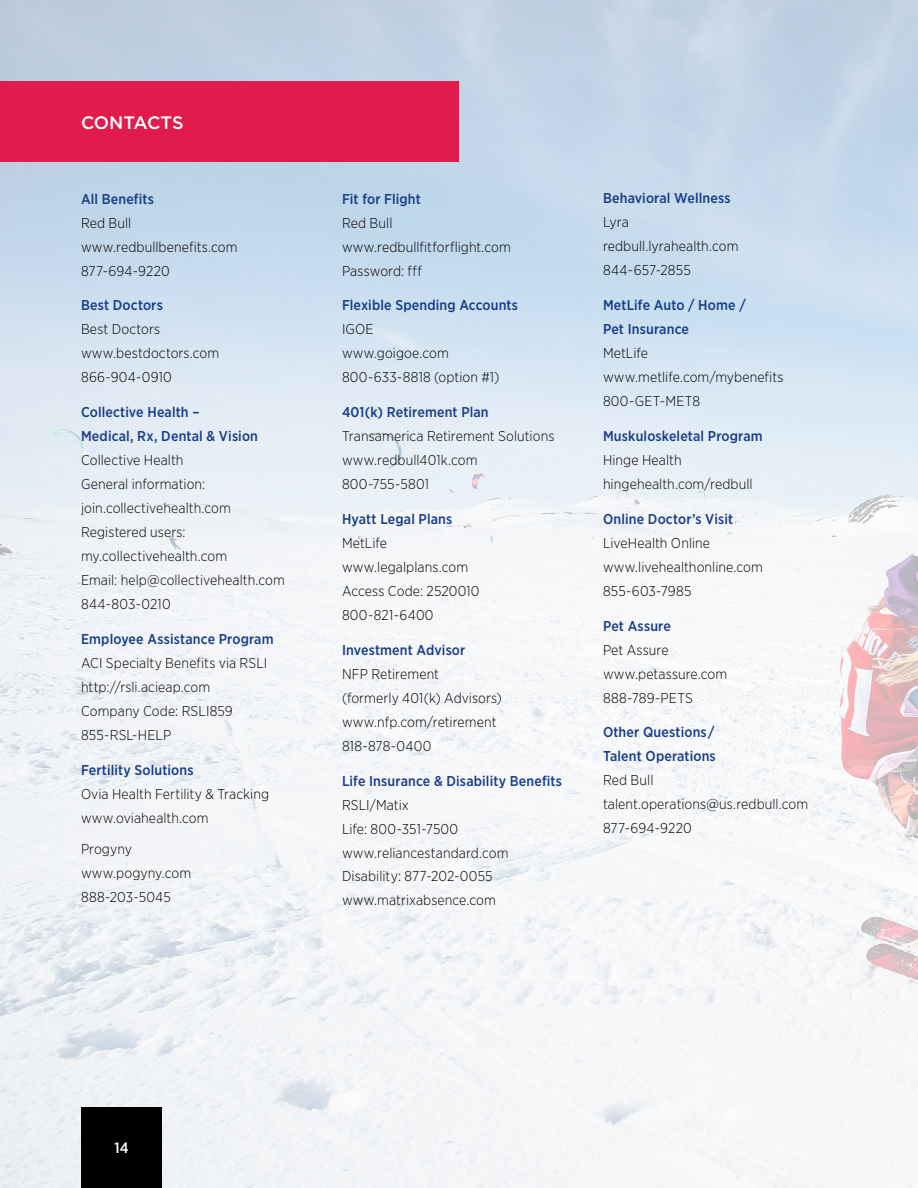
<style>
.page{position:relative;width:918px;height:1188px;background:#fff}
.page>*{position:absolute;margin:0;border:0;box-sizing:border-box;transform-origin:0 0}
.t1{font:500 18px "Gotham";letter-spacing:-.005em;color:#fff}
.t2{font:500 15px "Gotham Narrow";color:#fff}
.t3{font:300 14.25px/24px "Gotham Narrow";letter-spacing:.005em;color:#000}
.t4{font:500 14.25px/24px "Gotham Narrow";letter-spacing:.01em;color:#153b8b}
</style>
<div class="page">
<img style="left:0;top:0;width:918px;height:1188px">
<div style="left:81px;top:1107px;width:81px;height:81px;background:#000"></div>
<div style="left:0;top:81px;width:459px;height:81px;background:#e21b4d"></div>
<p class="t1" style="left:81px;top:111px;width:104px">CONTACTS</p>
<p class="t4" style="left:81px;top:187px;width:75px">All Benefits</p>
<p class="t3" style="left:81px;top:211px;width:158px">Red Bull www.redbullbenefits.com<br>877-694-9220</p>
<p class="t4" style="left:81px;top:293px;width:83px">Best Doctors</p>
<p class="t3" style="left:81px;top:317px;width:140px">Best Doctors www.bestdoctors.com<br>866-904-0910</p>
<p class="t4" style="left:81px;top:400px;width:179px">Collective Health –<br>Medical, Rx, Dental &amp; Vision</p>
<p class="t3" style="left:81px;top:448px;width:205px">Collective Health<br>General information: join.collectivehealth.com<br>Registered users: my.collectivehealth.com<br>Email: help@collectivehealth.com<br>844-803-0210</p>
<p class="t4" style="left:81px;top:627px;width:194px">Employee Assistance Program</p>
<p class="t3" style="left:81px;top:651px;width:188px">ACI Specialty Benefits via RSLI http://rsli.acieap.com<br>Company Code: RSLI859<br>855-RSL-HELP</p>
<p class="t4" style="left:81px;top:758px;width:114px">Fertility Solutions</p>
<p class="t3" style="left:81px;top:782px;width:190px">Ovia Health Fertility &amp; Tracking www.oviahealth.com</p>
<p class="t3" style="left:81px;top:836px;width:112px">Progyny www.pogyny.com<br>888-203-5045</p>
<p class="t4" style="left:342px;top:186px;width:80px">Fit for Flight</p>
<p class="t3" style="left:342px;top:210px;width:170px">Red Bull www.redbullfitforflight.com<br>Password: fff</p>
<p class="t4" style="left:342px;top:293px;width:178px">Flexible Spending Accounts</p>
<p class="t3" style="left:342px;top:317px;width:159px">IGOE<br>www.goigoe.com<br>800-633-8818 (option #1)</p>
<p class="t4" style="left:342px;top:400px;width:148px">401(k) Retirement Plan</p>
<p class="t3" style="left:342px;top:424px;width:214px">Transamerica Retirement Solutions www.redbull401k.com<br>800-755-5801</p>
<p class="t4" style="left:342px;top:507px;width:112px">Hyatt Legal Plans</p>
<p class="t3" style="left:342px;top:531px;width:139px">MetLife www.legalplans.com<br>Access Code: 2520010<br>800-821-6400</p>
<p class="t4" style="left:342px;top:638px;width:125px">Investment Advisor</p>
<p class="t3" style="left:342px;top:662px;width:161px">NFP Retirement<br>(formerly 401(k) Advisors) www.nfp.com/retirement<br>818-878-0400</p>
<p class="t4" style="left:342px;top:768px;width:222px">Life Insurance &amp; Disability Benefits</p>
<p class="t3" style="left:342px;top:792px;width:168px">RSLI/Matix<br>Life: 800-351-7500 www.reliancestandard.com<br>Disability: 877-202-0055 www.matrixabsence.com</p>
<p class="t4" style="left:603px;top:186px;width:129px">Behavioral Wellness</p>
<p class="t3" style="left:603px;top:210px;width:137px">Lyra redbull.lyrahealth.com<br>844-657-2855</p>
<p class="t4" style="left:603px;top:293px;width:144px">MetLife Auto / Home /<br>Pet Insurance</p>
<p class="t3" style="left:603px;top:341px;width:182px">MetLife www.metlife.com/mybenefits<br>800-GET-MET8</p>
<p class="t4" style="left:603px;top:424px;width:161px">Muskuloskeletal Program</p>
<p class="t3" style="left:603px;top:448px;width:151px">Hinge Health hingehealth.com/redbull</p>
<p class="t4" style="left:603px;top:507px;width:132px">Online Doctor’s Visit</p>
<p class="t3" style="left:603px;top:531px;width:161px">LiveHealth Online www.livehealthonline.com<br>855-603-7985</p>
<p class="t4" style="left:603px;top:614px;width:69px">Pet Assure</p>
<p class="t3" style="left:603px;top:638px;width:126px">Pet Assure www.petassure.com<br>888-789-PETS</p>
<p class="t4" style="left:603px;top:720px;width:114px">Other Questions/<br>Talent Operations</p>
<p class="t3" style="left:603px;top:768px;width:207px">Red Bull talent.operations@us.redbull.com<br>877-694-9220</p>
<p class="t2" style="left:114px;top:1139px;width:16px">14</p>
</div>
